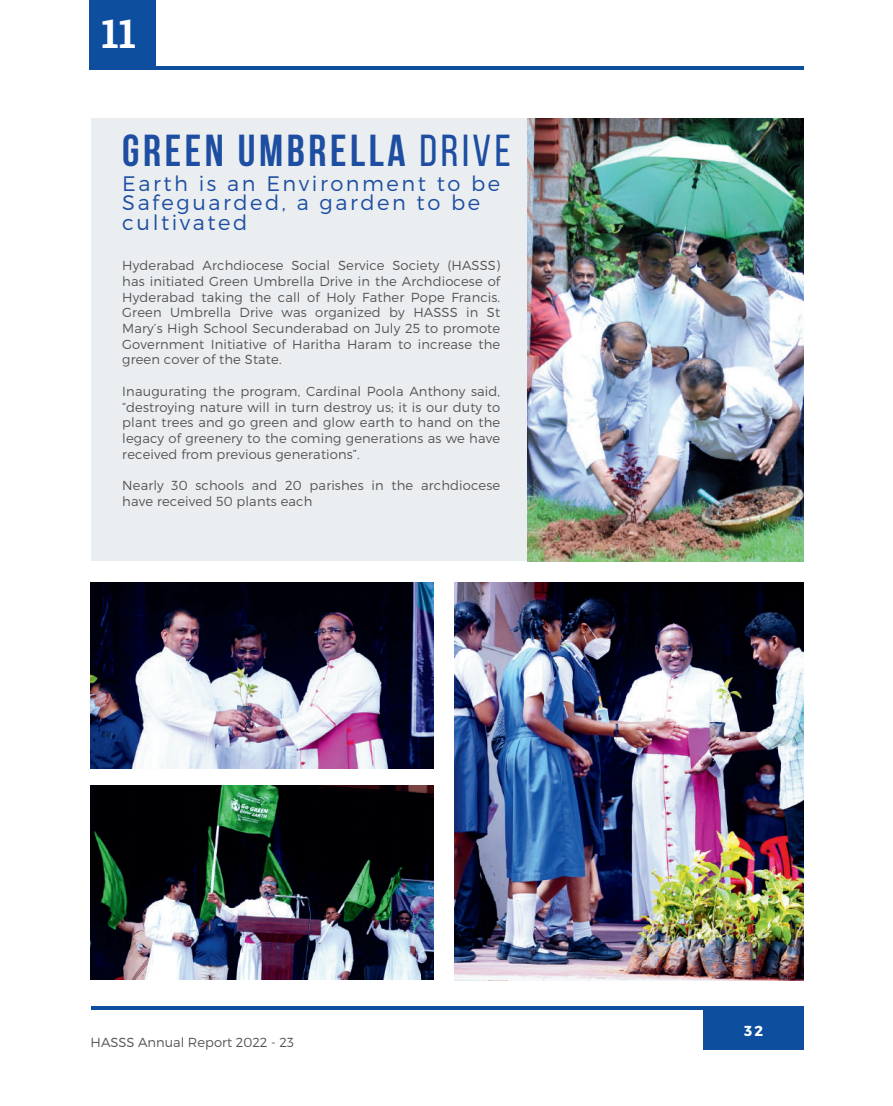
<style>
.page{position:relative;width:893px;height:1106px;background:#fff}
.page>*{position:absolute;margin:0;border:0;box-sizing:border-box;transform-origin:0 0}
.t1{font:700 44.55px "Bebas Neue";letter-spacing:.08em;color:#1d4ea1}
.t2{font:700 39.3px "Roboto Slab";color:#fff}
.t3{font:300 21px/19.6px "Montserrat";letter-spacing:.12em;color:#1d4ea1}
.t4{font:700 14.4px "Montserrat";color:#fff}
.t5{font:300 13.05px/15.8px "Montserrat";letter-spacing:.01em;color:#555453;text-align:justify}
.s1{font-weight:400}
</style>
<div class="page">
<div style="left:91px;top:118px;width:712px;height:443px;background:#ebeef1"></div>
<div style="left:89px;top:0;width:66px;height:66px;background:#0d4f9e"></div>
<hr style="left:89px;top:66px;width:714px;height:3px;background:#0d4f9e">
<img style="left:91px;top:583px;width:342px;height:185px">
<img style="left:454px;top:583px;width:349px;height:397px">
<img style="left:527px;top:118px;width:276px;height:443px">
<img style="left:91px;top:785px;width:342px;height:195px">
<div style="left:702px;top:1009px;width:101px;height:40px;background:#0d4f9e"></div>
<hr style="left:91px;top:1006px;width:712px;height:3px;background:#0d4f9e">
<h2 class="t2" style="left:101px;top:7px;width:36px">11</h2>
<h1 class="t1" style="left:122px;top:126px;width:390px">GREEN UMBRELLA <span class="s1">DRIVE</span></h1>
<h3 class="t3" style="left:122px;top:173px;width:379px">Earth is an Environment to be<br>Safeguarded, a garden to be cultivated</h3>
<p class="t5" style="left:122px;top:257px;width:379px">Hyderabad Archdiocese Social Service Society (HASSS) has initiated Green Umbrella Drive in the Archdiocese of Hyderabad taking the call of Holy Father Pope Francis.<br>Green Umbrella Drive was organized by HASSS in St Mary’s High School Secunderabad on July 25 to promote Government Initiative of Haritha Haram to increase the green cover of the State.</p>
<p class="t5" style="left:122px;top:383px;width:379px">Inaugurating the program, Cardinal Poola Anthony said, “destroying nature will in turn destroy us; it is our duty to plant trees and go green and glow earth to hand on the legacy of greenery to the coming generations as we have received from previous generations”.</p>
<p class="t5" style="left:122px;top:478px;width:379px">Nearly 30 schools and 20 parishes in the archdiocese have received 50 plants each</p>
<p class="t5" style="left:91px;top:1034px;width:205px">HASSS Annual Report 2022 - 23</p>
<p class="t4" style="left:744px;top:1022px;width:20px">32</p>
</div>
